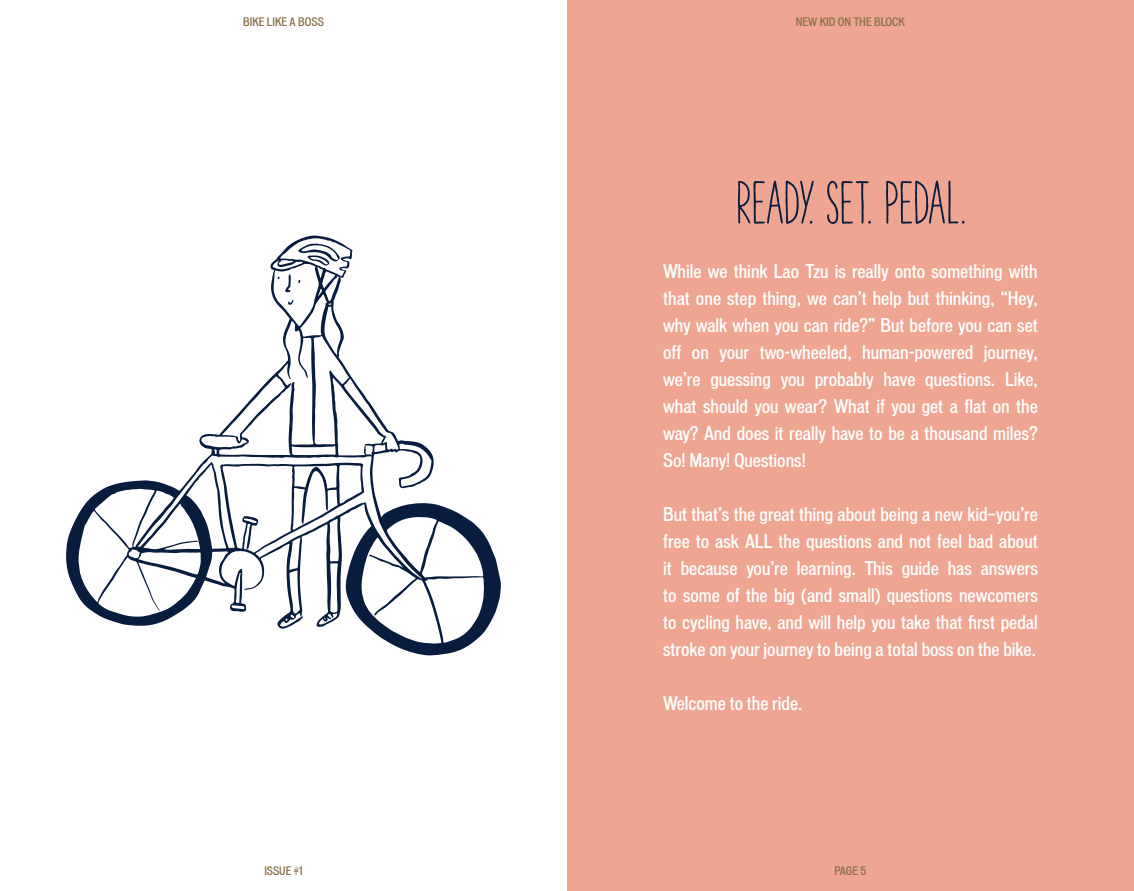
<style>
.page{position:relative;width:1134px;height:891px;background:#fff}
.page>*{position:absolute;margin:0;border:0;box-sizing:border-box;transform-origin:0 0}
.t1{font:700 56.25px "The Hand";color:#081d3e}
.t2{font:500 condensed 18px/27px "Vonnes";color:#fff;text-align:justify}
.t3{font:500 condensed 11.25px "Vonnes";color:#8b734b}
</style>
<div class="page">
<div style="left:567px;top:0;width:567px;height:891px;background:#eea592"></div>
<svg style="left:66px;top:235px;width:435px;height:421px"></svg>
<svg style="left:277px;top:274px;width:14px;height:18px"></svg>
<svg style="left:298px;top:243px;width:42px;height:23px"></svg>
<svg style="left:288px;top:300px;width:5px;height:5px"></svg>
<p class="t3" style="left:243px;top:14px;width:82px">BIKE LIKE A BOSS</p>
<p class="t3" style="left:264px;top:864px;width:40px">ISSUE #1</p>
<p class="t3" style="left:796px;top:14px;width:111px">NEW KID ON THE BLOCK</p>
<h1 class="t1" style="left:736px;top:170px;width:231px">READY. SET. PEDAL.</h1>
<p class="t2" style="left:663px;top:257px;width:376px">While we think Lao Tzu is really onto something with that one step thing, we can’t help but thinking, “Hey, why walk when you can ride?” But before you can set off on your two-wheeled, human-powered journey, we’re guessing you probably have questions. Like, what should you wear? What if you get a flat on the way? And does it really have to be a thousand miles?<br>So! Many! Questions!</p>
<p class="t2" style="left:663px;top:500px;width:376px">But that’s the great thing about being a new kid—you’re free to ask ALL the questions and not feel bad about it because you’re learning. This guide has answers to some of the big (and small) questions newcomers to cycling have, and will help you take that first pedal stroke on your journey to being a total boss on the bike.</p>
<p class="t2" style="left:663px;top:689px;width:141px">Welcome to the ride.</p>
<p class="t3" style="left:834px;top:864px;width:34px">PAGE 5</p>
</div>
